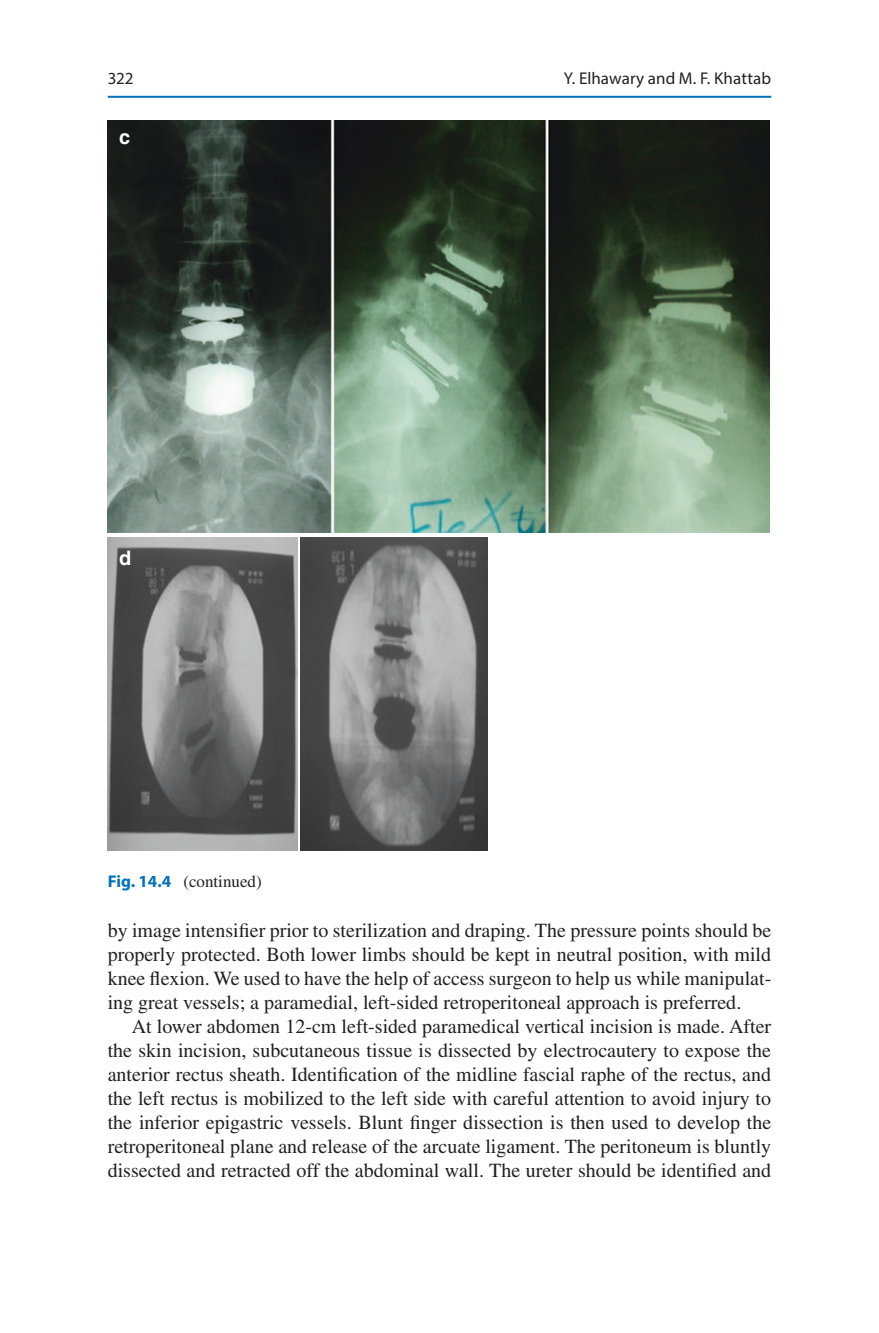
<style>
.page{position:relative;width:879px;height:1333px;background:#fff}
.page>*{position:absolute;margin:0;border:0;box-sizing:border-box;transform-origin:0 0}
.t1{font:20px/24px "Times LT Std";color:#231f20;text-align:justify}
.t2{font:20px "Helvetica Bold 5";color:#fff}
.t3{font:17px "Myriad Pro Regular 2";letter-spacing:.005em;color:#231f20}
.t4{font:17px "Times LT Std";color:#231f20}
.t5{font:17px "Myriad Pro";color:#231f20}
.s1{font-family:"Myriad Pro";font-weight:700;color:#0073bc}
</style>
<div class="page">
<img style="left:108px;top:121px;width:661px;height:411px">
<img style="left:108px;top:538px;width:190px;height:312px">
<img style="left:300px;top:538px;width:187px;height:312px">
<hr style="left:108px;top:96px;width:663px;height:2px;background:#0073bc">
<p class="t5" style="left:108px;top:68px;width:27px">322</p>
<p class="t2" style="left:119px;top:125px;width:13px">c</p>
<p class="t2" style="left:119px;top:545px;width:14px">d</p>
<p class="t4" style="left:108px;top:871px;width:155px"><span class="s1">Fig. 14.4</span> (continued)</p>
<p class="t3" style="left:564px;top:68px;width:209px">Y. Elhawary and M. F. Khattab</p>
<p class="t1" style="left:108px;top:917px;width:665px">by image intensifier prior to sterilization and draping. The pressure points should be properly protected. Both lower limbs should be kept in neutral position, with mild knee flexion. We used to have the help of access surgeon to help us while manipulat&shy;ing great vessels; a paramedial, left-sided retroperitoneal approach is preferred.</p>
<p class="t1" style="left:108px;top:1013px;width:665px;text-indent:24px">At lower abdomen 12-cm left-sided paramedical vertical incision is made. After the skin incision, subcutaneous tissue is dissected by electrocautery to expose the anterior rectus sheath. Identification of the midline fascial raphe of the rectus, and the left rectus is mobilized to the left side with careful attention to avoid injury to the inferior epigastric vessels. Blunt finger dissection is then used to develop the retroperitoneal plane and release of the arcuate ligament. The peritoneum is bluntly dissected and retracted off the abdominal wall. The ureter should be identified and</p>
</div>
